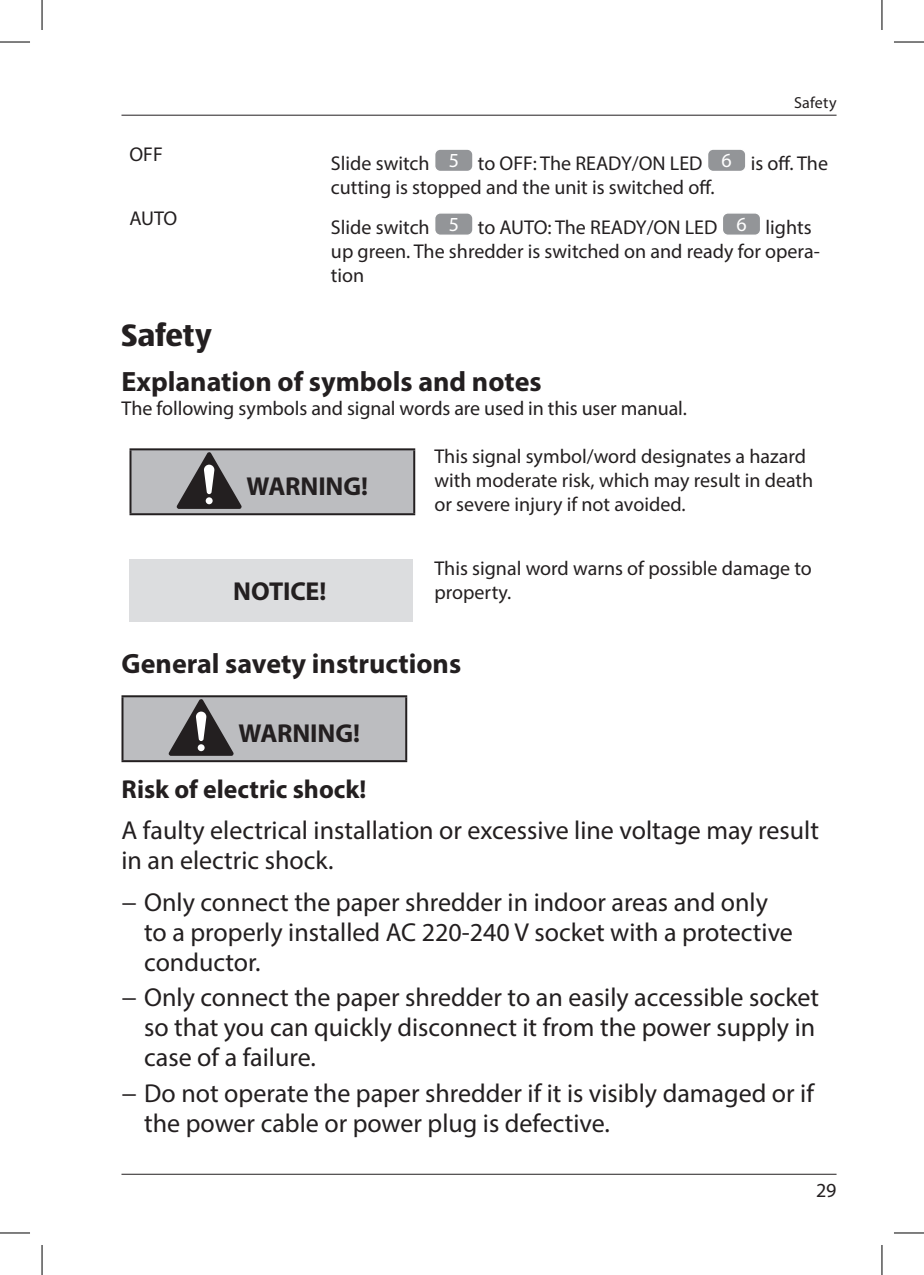
<style>
.page{position:relative;width:924px;height:1275px;background:#fff}
.page>*{position:absolute;margin:0;border:0;box-sizing:border-box;transform-origin:0 0}
.t1{font:700 32px "ALDISUEDOT";color:#231f20}
.t2{font:700 28px "Myriad Pro";color:#231f20}
.t3{font:26px/30px "Myriad Pro";color:#231f20}
.t4{font:700 26px/55.4px "Myriad Pro";color:#231f20;text-align:right}
.t5{font:20px/24px "Myriad Pro";color:#231f20}
.t6{font:16px "Myriad Pro";letter-spacing:.01em;color:#231f20}
</style>
<div class="page">
<hr style="left:121px;top:115px;width:715px;height:1px;background:#231f20">
<hr style="left:121px;top:1174px;width:715px;height:1px;background:#231f20">
<div style="left:434px;top:149px;width:38px;height:22px;background:#939598;border-radius:6px"></div>
<div style="left:434px;top:148px;width:39px;height:24px;border:1px solid #fff;border-radius:6px"></div>
<div style="left:707px;top:149px;width:38px;height:22px;background:#939598;border-radius:6px"></div>
<div style="left:706px;top:148px;width:40px;height:24px;border:1px solid #fff;border-radius:6px"></div>
<div style="left:434px;top:213px;width:38px;height:22px;background:#939598;border-radius:6px"></div>
<div style="left:434px;top:212px;width:39px;height:24px;border:1px solid #fff;border-radius:6px"></div>
<div style="left:722px;top:213px;width:38px;height:22px;background:#939598;border-radius:6px"></div>
<div style="left:721px;top:212px;width:40px;height:24px;border:1px solid #fff;border-radius:6px"></div>
<div style="left:130px;top:449px;width:284px;height:65px;background:#bcbdc0"></div>
<hr style="left:129px;top:448px;width:286px;height:2px;background:#231f20">
<hr style="left:129px;top:450px;width:2px;height:63px;background:#231f20">
<hr style="left:413px;top:450px;width:2px;height:63px;background:#231f20">
<hr style="left:129px;top:513px;width:286px;height:2px;background:#231f20">
<svg style="left:177px;top:452px;width:65px;height:57px"></svg>
<div style="left:129px;top:560px;width:284px;height:62px;background:#dcdddf"></div>
<div style="left:122px;top:696px;width:284px;height:65px;background:#bcbdc0"></div>
<hr style="left:121px;top:695px;width:286px;height:2px;background:#231f20">
<hr style="left:121px;top:697px;width:2px;height:63px;background:#231f20">
<hr style="left:405px;top:697px;width:2px;height:63px;background:#231f20">
<hr style="left:121px;top:760px;width:286px;height:2px;background:#231f20">
<svg style="left:169px;top:699px;width:65px;height:57px"></svg>
<hr style="left:0;top:42px;width:30px;height:1px;background:#000">
<hr style="left:893px;top:42px;width:30px;height:1px;background:#000">
<hr style="left:0;top:1232px;width:30px;height:1px;background:#000">
<hr style="left:893px;top:1232px;width:30px;height:1px;background:#000">
<hr style="left:42px;top:0;width:1px;height:30px;background:#000">
<hr style="left:42px;top:1245px;width:1px;height:30px;background:#000">
<hr style="left:881px;top:0;width:1px;height:30px;background:#000">
<hr style="left:881px;top:1245px;width:1px;height:30px;background:#000">
<p class="t6" style="left:793px;top:92px;width:44px">Safety</p>
<p class="t5" style="left:129px;top:142px;width:35px">OFF</p>
<p class="t5" style="left:331px;top:151px;width:498px">Slide switch <sup>5</sup> to OFF: The READY/ON LED <sup>6</sup> is off. The cutting is stopped and the unit is switched off.</p>
<p class="t5" style="left:129px;top:206px;width:49px">AUTO</p>
<p class="t5" style="left:331px;top:215px;width:490px">Slide switch <sup>5</sup> to AUTO: The READY/ON LED <sup>6</sup> lights up green. The shredder is switched on and ready for opera&shy;tion</p>
<p class="t1" style="left:121px;top:314px;width:92px">Safety</p>
<p class="t2" style="left:121px;top:364px;width:421px">Explanation of symbols and notes</p>
<p class="t5" style="left:121px;top:396px;width:566px">The following symbols and signal words are used in this user manual.</p>
<p class="t4" style="left:246px;top:458px;width:123px">WARNING!</p>
<p class="t4" style="left:233px;top:562px;width:95px">NOTICE!</p>
<p class="t5" style="left:434px;top:444px;width:380px">This signal symbol/word designates a hazard with moderate risk, which may result in death or severe injury if not avoided.</p>
<p class="t5" style="left:434px;top:556px;width:379px">This signal word warns of possible damage to property.</p>
<p class="t2" style="left:121px;top:645px;width:341px">General savety instructions</p>
<p class="t4" style="left:121px;top:705px;width:246px">WARNING!<br>Risk of electric shock!</p>
<p class="t3" style="left:121px;top:815px;width:698px">A faulty electrical installation or excessive line voltage may result in an electric shock.</p>
<p class="t3" style="left:144px;top:886px;width:650px;text-indent:-23px">− Only connect the paper shredder in indoor areas and only to a properly installed AC 220-240 V socket with a protective conductor.</p>
<p class="t3" style="left:144px;top:982px;width:676px;text-indent:-23px">− Only connect the paper shredder to an easily accessible socket so that you can quickly disconnect it from the power supply in case of a failure.</p>
<p class="t3" style="left:144px;top:1077px;width:671px;text-indent:-23px">− Do not operate the paper shredder if it is visibly damaged or if the power cable or power plug is defective.</p>
<p class="t5" style="left:815px;top:1178px;width:22px">29</p>
</div>
